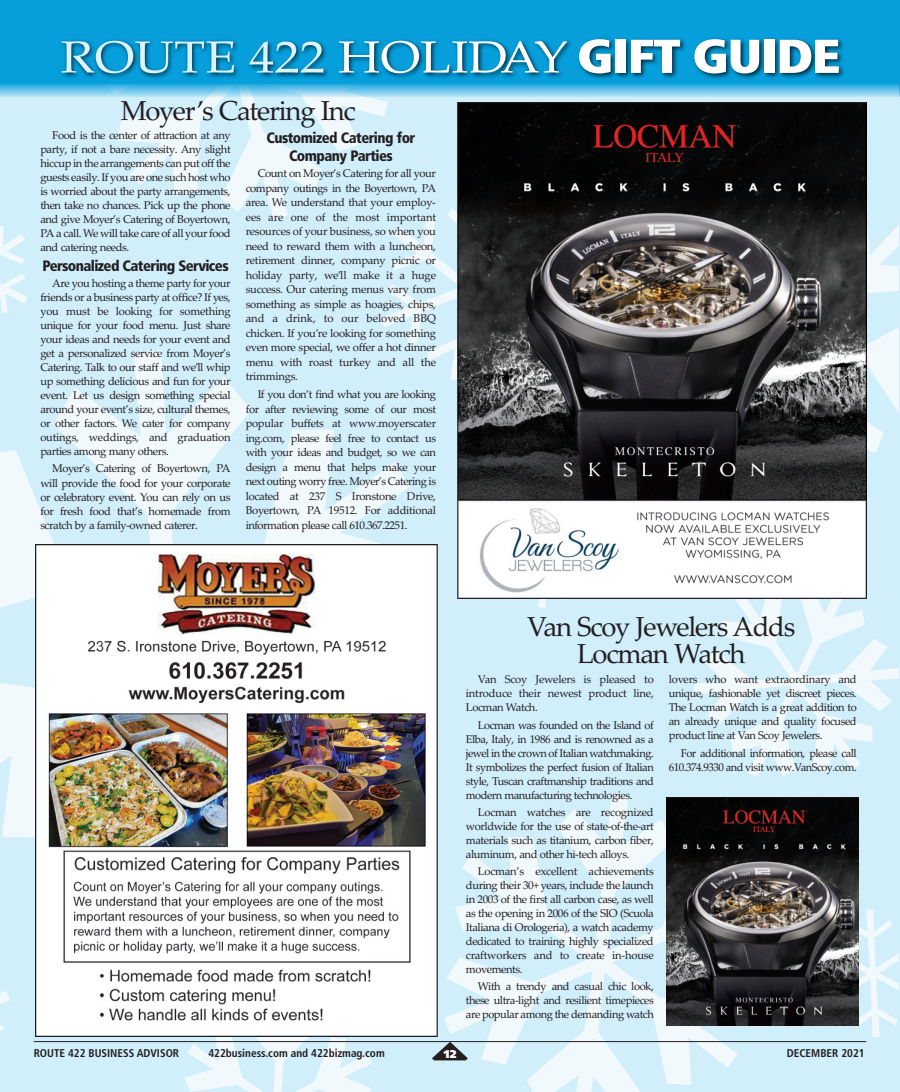
<style>
.page{position:relative;width:900px;height:1092px;background:#fff}
.page>*{position:absolute;margin:0;border:0;box-sizing:border-box;transform-origin:0 0}
.t1{font:900 condensed 47.5px "Frutiger";letter-spacing:-.025em;color:#fff;scale:1.13 1}
.t2{font:27.5px/27.5px "Palatino Linotype";letter-spacing:-.045em;color:#231f20;text-align:center}
.t3{font:900 condensed 15px/18px "Frutiger";letter-spacing:-.035em;color:#231f20;text-align:center}
.t4{font:11.25px/14px "Palatino Linotype";letter-spacing:-.04em;color:#231f20;text-align:justify}
.t5{font:700 condensed 11.25px "Frutiger";color:#231f20}
.t6{font:900 11.25px "Frutiger";color:#fff}
.s1{font-family:"Palatino";font-weight:400;font-stretch:normal;font-size:45px;color:#dcf2fc}
.s2{font-family:"Palatino";font-weight:400;font-stretch:normal;font-size:45px}
</style>
<div class="page">
<div style="left:0;top:17px;width:900px;height:1074px;background:#d1eefb"></div>
<svg style="left:0;top:991px;width:10px;height:64px"></svg>
<svg style="left:0;top:350px;width:410px;height:487px"></svg>
<svg style="left:118px;top:113px;width:267px;height:106px"></svg>
<svg style="left:490px;top:598px;width:122px;height:10px"></svg>
<svg style="left:182px;top:1036px;width:190px;height:55px"></svg>
<svg style="left:694px;top:585px;width:205px;height:192px"></svg>
<svg style="left:380px;top:195px;width:77px;height:186px"></svg>
<svg style="left:444px;top:795px;width:312px;height:296px"></svg>
<svg style="left:866px;top:189px;width:33px;height:293px"></svg>
<svg style="left:0;top:226px;width:28px;height:87px"></svg>
<svg style="left:814px;top:909px;width:85px;height:128px"></svg>
<hr style="left:34px;top:1041px;width:832px;height:1px;background:#231f20">
<svg style="left:432px;top:1041px;width:36px;height:19px"></svg>
<svg style="left:0;top:84px;width:899px;height:13px"></svg>
<div style="left:0;top:0;width:900px;height:84px;background:#069edb"></div>
<svg style="left:899px;top:84px;width:1px;height:13px"></svg>
<img style="left:28px;top:38px;width:848px;height:75px">
<img style="left:457px;top:102px;width:409px;height:496px">
<img style="left:35px;top:544px;width:403px;height:492px">
<img style="left:667px;top:797px;width:191px;height:228px">
<h1 class="t1" style="left:61px;top:37px;width:692px"><span class="s1">ROUTE 422</span> <span class="s2">HOLIDAY</span> GIFT GUIDE</h1>
<h2 class="t2" style="left:121px;top:96px;width:237px">Moyer’s Catering Inc</h2>
<p class="t4" style="left:40px;top:128px;width:192px;text-indent:12px">Food is the center of attraction at any party, if not a bare necessity. Any slight hiccup in the arrangements can put off the guests easily. If you are one such host who is worried about the party arrangements, then take no chances. Pick up the phone and give Moyer’s Catering of Boyertown, PA a call. We will take care of all your food and catering needs.</p>
<h3 class="t3" style="left:42px;top:258px;width:188px">Personalized Catering Services</h3>
<p class="t4" style="left:40px;top:276px;width:192px;text-indent:12px">Are you hosting a theme party for your friends or a business party at office? If yes, you must be looking for something unique for your food menu. Just share your ideas and needs for your event and get a personalized service from Moyer’s Catering. Talk to our staff and we’ll whip up something delicious and fun for your event. Let us design something special around your event’s size, cultural themes, or other factors. We cater for company outings, weddings, and graduation parties among many others.</p>
<p class="t4" style="left:40px;top:461px;width:192px;text-indent:12px">Moyer’s Catering of Boyertown, PA will provide the food for your corporate or celebratory event. You can rely on us for fresh food that’s homemade from scratch by a family-owned caterer.</p>
<h3 class="t3" style="left:266px;top:130px;width:150px">Customized Catering for<br>Company Parties</h3>
<p class="t4" style="left:246px;top:166px;width:192px;line-height:14.5px;text-indent:12px">Count on Moyer’s Catering for all your company outings in the Boyertown, PA area. We understand that your employ&shy;ees are one of the most important resources of your business, so when you need to reward them with a luncheon, retirement dinner, company picnic or holiday party, we’ll make it a huge success. Our catering menus vary from something as simple as hoagies, chips, and a drink, to our beloved BBQ chicken. If you’re looking for something even more special, we offer a hot dinner menu with roast turkey and all the trimmings.</p>
<p class="t4" style="left:246px;top:387px;width:192px;line-height:14.5px;text-indent:12px">If you don’t find what you are looking for after reviewing some of our most popular buffets at www.moyerscater ing.com, please feel free to contact us with your ideas and budget, so we can design a menu that helps make your next outing worry free. Moyer’s Catering is located at 237 S Ironstone Drive, Boyertown, PA 19512. For additional information please call 610.367.2251.</p>
<h2 class="t2" style="left:527px;top:612px;width:270px">Van Scoy Jewelers Adds<br>Locman Watch</h2>
<p class="t4" style="left:466px;top:672px;width:189px;text-indent:12px">Van Scoy Jewelers is pleased to introduce their newest product line, Locman Watch.</p>
<p class="t4" style="left:466px;top:717px;width:189px;text-indent:12px">Locman was founded on the Island of Elba, Italy, in 1986 and is renowned as a jewel in the crown of Italian watchmaking.<br>It symbolizes the perfect fusion of Italian style, Tuscan craftmanship traditions and modern manufacturing technologies.</p>
<p class="t4" style="left:466px;top:804px;width:189px;text-indent:12px">Locman watches are recognized worldwide for the use of state-of-the-art materials such as titanium, carbon fiber, aluminum, and other hi-tech alloys.</p>
<p class="t4" style="left:466px;top:864px;width:189px;text-indent:12px">Locman’s excellent achievements during their 30+ years, include the launch in 2003 of the first all carbon case, as well as the opening in 2006 of the SIO (Scuola Italiana di Orologeria), a watch academy dedicated to training highly specialized craftworkers and to create in-house movements.</p>
<p class="t4" style="left:466px;top:979px;width:189px;text-indent:12px">With a trendy and casual chic look, these ultra-light and resilient timepieces are popular among the demanding watch</p>
<p class="t4" style="left:669px;top:672px;width:189px">lovers who want extraordinary and unique, fashionable yet discreet pieces.<br>The Locman Watch is a great addition to an already unique and quality focused product line at Van Scoy Jewelers.</p>
<p class="t4" style="left:669px;top:745px;width:189px;text-align:right">For additional information, please call<br>610.374.9330 and visit www.VanScoy.com.</p>
<p class="t5" style="left:34px;top:1048px;width:147px">ROUTE 422 BUSINESS ADVISOR</p>
<p class="t5" style="left:208px;top:1048px;width:178px">422business.com and 422bizmag.com</p>
<p class="t6" style="left:444px;top:1049px;width:14px">12</p>
<p class="t5" style="left:787px;top:1048px;width:80px">DECEMBER 2021</p>
</div>
